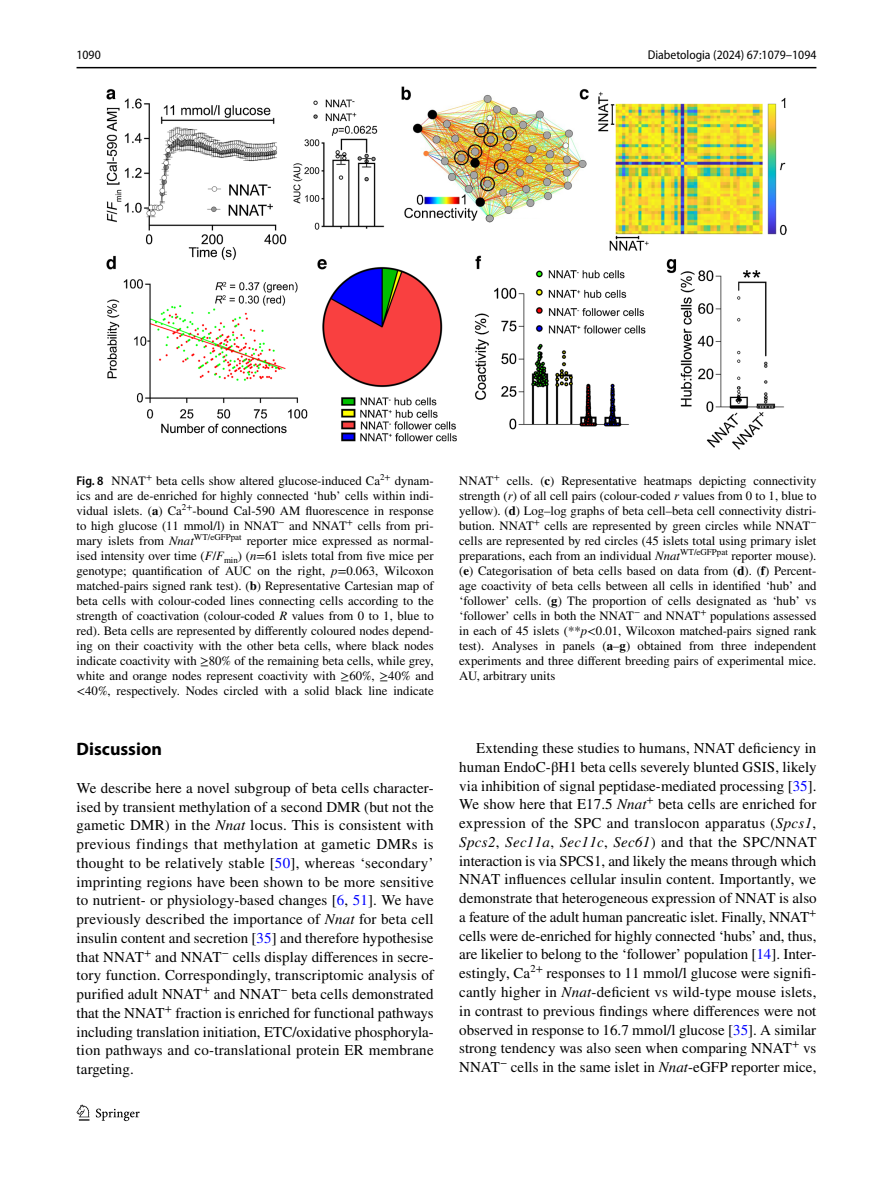
<style>
.page{position:relative;width:893px;height:1187px;background:#fff}
.page>*{position:absolute;margin:0;border:0;box-sizing:border-box;transform-origin:0 0}
.t1{font:700 18px "Myriad Pro";color:#000}
.t2{font:15px/18.8px "STIX";letter-spacing:.005em;color:#000;text-align:justify}
.t3{font:12.75px/15px "STIX";color:#000;text-align:justify}
.t4{font:12.75px "Myriad Pro Semi Cn 2";color:#000}
.s1{font-family:"Myriad Pro";font-weight:600;font-stretch:semi-condensed}
.s2{font-weight:700}
.s3{font-style:italic}
.s4{color:#00f}
</style>
<div class="page">
<hr style="left:77px;top:67px;width:739px;height:1px;background:#000">
<svg style="left:77px;top:1104px;width:12px;height:16px"></svg>
<svg style="left:96px;top:1108px;width:44px;height:12px"></svg>
<img style="left:106px;top:87px;width:681px;height:363px">
<p class="t4" style="left:77px;top:48px;width:26px">1090</p>
<p class="t4" style="left:648px;top:48px;width:170px">Diabetologia (2024) 67:1079–1094</p>
<p class="t3" style="left:77px;top:474px;width:359px"><span class="s1">Fig. 8</span> NNAT<sup>+</sup> beta cells show altered glucose-induced Ca<sup>2+</sup> dynam&shy;ics and are de-enriched for highly connected ‘hub’ cells within indi&shy;vidual islets. (<span class="s2">a</span>) Ca<sup>2+</sup>-bound Cal-590 AM fluorescence in response to high glucose (11 mmol/l) in NNAT<sup>−</sup> and NNAT<sup>+</sup> cells from pri&shy;mary islets from <span class="s3">Nnat</span><sup>WT/eGFPpat</sup> reporter mice expressed as normal&shy;ised intensity over time (<span class="s3">F</span>/<span class="s3">F</span><sub>min</sub>) (<span class="s3">n</span>=61 islets total from five mice per genotype; quantification of AUC on the right, <span class="s3">p</span>=0.063, Wilcoxon matched-pairs signed rank test). (<span class="s2">b</span>) Representative Cartesian map of beta cells with colour-coded lines connecting cells according to the strength of coactivation (colour-coded <span class="s3">R</span> values from 0 to 1, blue to red). Beta cells are represented by differently coloured nodes depend&shy;ing on their coactivity with the other beta cells, where black nodes indicate coactivity with ≥80% of the remaining beta cells, while grey, white and orange nodes represent coactivity with ≥60%, ≥40% and &lt;40%, respectively. Nodes circled with a solid black line indicate</p>
<p class="t3" style="left:459px;top:474px;width:359px">NNAT<sup>+</sup> cells. (<span class="s2">c</span>) Representative heatmaps depicting connectivity strength (<span class="s3">r</span>) of all cell pairs (colour-coded <span class="s3">r</span> values from 0 to 1, blue to yellow). (<span class="s2">d</span>) Log–log graphs of beta cell–beta cell connectivity distri&shy;bution. NNAT<sup>+</sup> cells are represented by green circles while NNAT<sup>− </sup>cells are represented by red circles (45 islets total using primary islet preparations, each from an individual <span class="s3">Nnat</span><sup>WT/eGFPpat</sup> reporter mouse). (<span class="s2">e</span>) Categorisation of beta cells based on data from (<span class="s2">d</span>). (<span class="s2">f</span>) Percent&shy;age coactivity of beta cells between all cells in identified ‘hub’ and ‘follower’ cells. (<span class="s2">g</span>) The proportion of cells designated as ‘hub’ vs ‘follower’ cells in both the NNAT<sup>−</sup> and NNAT<sup>+</sup> populations assessed in each of 45 islets (**<span class="s3">p</span>&lt;0.01, Wilcoxon matched-pairs signed rank test). Analyses in panels (<span class="s2">a</span>–<span class="s2">g</span>) obtained from three independent experiments and three different breeding pairs of experimental mice.<br>AU, arbitrary units</p>
<p class="t1" style="left:77px;top:737px;width:87px">Discussion</p>
<p class="t2" style="left:77px;top:779px;width:359px">We describe here a novel subgroup of beta cells character&shy;ised by transient methylation of a second DMR (but not the gametic DMR) in the <span class="s3">Nnat</span> locus. This is consistent with previous findings that methylation at gametic DMRs is thought to be relatively stable [<span class="s4">50</span>], whereas ‘secondary’ imprinting regions have been shown to be more sensitive to nutrient- or physiology-based changes [<span class="s4">6</span>, <span class="s4">51</span>]. We have previously described the importance of <span class="s3">Nnat</span> for beta cell insulin content and secretion [<span class="s4">35</span>] and therefore hypothesise that NNAT<sup>+</sup> and NNAT<sup>−</sup> cells display differences in secre&shy;tory function. Correspondingly, transcriptomic analysis of purified adult NNAT<sup>+</sup> and NNAT<sup>−</sup> beta cells demonstrated that the NNAT<sup>+</sup> fraction is enriched for functional pathways including translation initiation, ETC/oxidative phosphoryla&shy;tion pathways and co-translational protein ER membrane targeting.</p>
<p class="t2" style="left:459px;top:739px;width:359px;text-indent:17px">Extending these studies to humans, NNAT deficiency in human EndoC-βH1 beta cells severely blunted GSIS, likely via inhibition of signal peptidase-mediated processing [<span class="s4">35</span>].<br>We show here that E17.5 <span class="s3">Nnat</span><sup>+</sup> beta cells are enriched for expression of the SPC and translocon apparatus (<span class="s3">Spcs1</span>, <span class="s3">Spcs2</span>, <span class="s3">Sec11a</span>, <span class="s3">Sec11c</span>, <span class="s3">Sec61</span>) and that the SPC/NNAT interaction is via SPCS1, and likely the means through which NNAT influences cellular insulin content. Importantly, we demonstrate that heterogeneous expression of NNAT is also a feature of the adult human pancreatic islet. Finally, NNAT<sup>+ </sup>cells were de-enriched for highly connected ‘hubs’ and, thus, are likelier to belong to the ‘follower’ population [<span class="s4">14</span>]. Inter&shy;estingly, Ca<sup>2+</sup> responses to 11 mmol/l glucose were signifi&shy;cantly higher in <span class="s3">Nnat</span>-deficient vs wild-type mouse islets, in contrast to previous findings where differences were not observed in response to 16.7 mmol/l glucose [<span class="s4">35</span>]. A similar strong tendency was also seen when comparing NNAT<sup>+</sup> vs NNAT<sup>−</sup> cells in the same islet in <span class="s3">Nnat</span>-eGFP reporter mice,</p>
</div>
